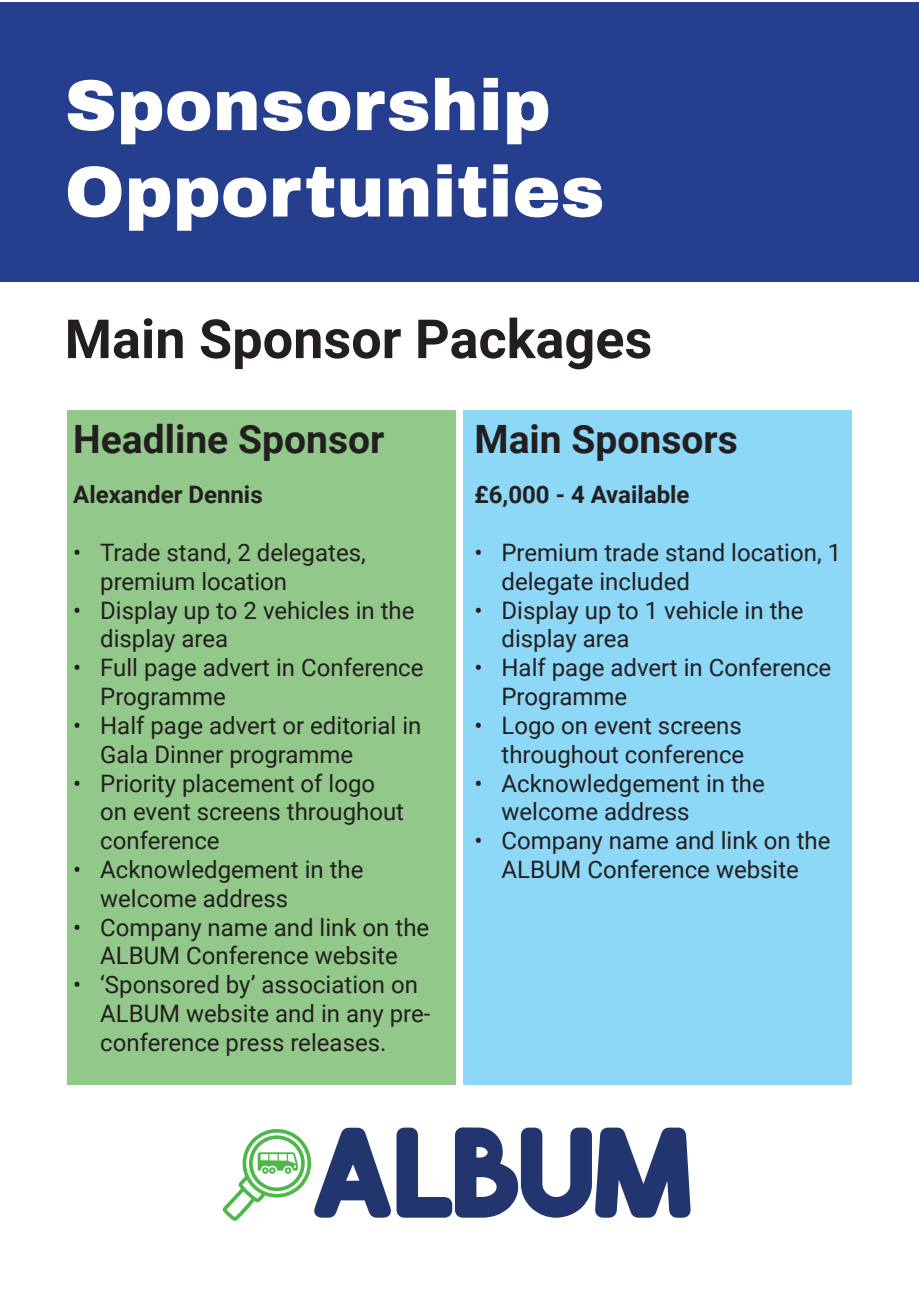
<style>
.page{position:relative;width:919px;height:1289px;background:#fff}
.page>*{position:absolute;margin:0;border:0;box-sizing:border-box;transform-origin:0 0}
.t1{font:134.25px "Flix";color:#23356e}
.t2{font:900 72px "Archivo";color:#fff}
.t3{font:700 54px "Roboto";color:#231f20}
.t4{font:700 39px "Roboto";color:#231f20}
.t5{font:24px/28.8px "Roboto";color:#231f20}
.t6{font:700 24px "Roboto";color:#231f20}
</style>
<div class="page">
<div style="left:0;top:2px;width:918px;height:279px;background:#253f8e"></div>
<svg style="left:223px;top:1129px;width:89px;height:91px"></svg>
<div style="left:67px;top:410px;width:388px;height:674px;background:#92c889"></div>
<div style="left:463px;top:410px;width:389px;height:674px;background:#8dd7f7"></div>
<p class="t2" style="left:65px;top:61px;width:487px">Sponsorship</p>
<p class="t2" style="left:65px;top:148px;width:541px">Opportunities</p>
<p class="t3" style="left:65px;top:301px;width:589px">Main Sponsor Packages</p>
<p class="t4" style="left:73px;top:412px;width:312px">Headline Sponsor</p>
<p class="t4" style="left:474px;top:412px;width:265px">Main Sponsors</p>
<p class="t6" style="left:73px;top:477px;width:191px">Alexander Dennis</p>
<p class="t6" style="left:474px;top:477px;width:217px">£6,000 - 4 Available</p>
<p class="t5" style="left:100px;top:537px;width:267px;text-indent:-27px">• Trade stand, 2 delegates, premium location</p>
<p class="t5" style="left:100px;top:595px;width:316px;text-indent:-27px">• Display up to 2 vehicles in the display area</p>
<p class="t5" style="left:100px;top:652px;width:325px;text-indent:-27px">• Full page advert in Conference<br>Programme</p>
<p class="t5" style="left:100px;top:710px;width:323px;text-indent:-27px">• Half page advert or editorial in<br>Gala Dinner programme</p>
<p class="t5" style="left:100px;top:767px;width:305px;text-indent:-27px">• Priority placement of logo on event screens throughout conference</p>
<p class="t5" style="left:100px;top:854px;width:265px;text-indent:-27px">• Acknowledgement in the welcome address</p>
<p class="t5" style="left:73px;top:911px;width:357px;text-align:center">• Company name and link on the<br>ALBUM Conference website</p>
<p class="t5" style="left:100px;top:969px;width:331px;text-indent:-27px">• ‘Sponsored by’ association on<br>ALBUM website and in any pre&shy;conference press releases.</p>
<p class="t5" style="left:501px;top:537px;width:341px;text-indent:-27px">• Premium trade stand location, 1 delegate included</p>
<p class="t5" style="left:501px;top:595px;width:303px;text-indent:-27px">• Display up to 1 vehicle in the display area</p>
<p class="t5" style="left:501px;top:652px;width:331px;text-indent:-27px">• Half page advert in Conference<br>Programme</p>
<p class="t5" style="left:474px;top:710px;width:271px;text-align:right">• Logo on event screens throughout conference</p>
<p class="t5" style="left:501px;top:767px;width:265px;text-indent:-27px">• Acknowledgement in the welcome address</p>
<p class="t5" style="left:474px;top:825px;width:357px;text-align:center">• Company name and link on the<br>ALBUM Conference website</p>
<p class="t1" style="left:310px;top:1099px;width:384px">ALBUM</p>
</div>
